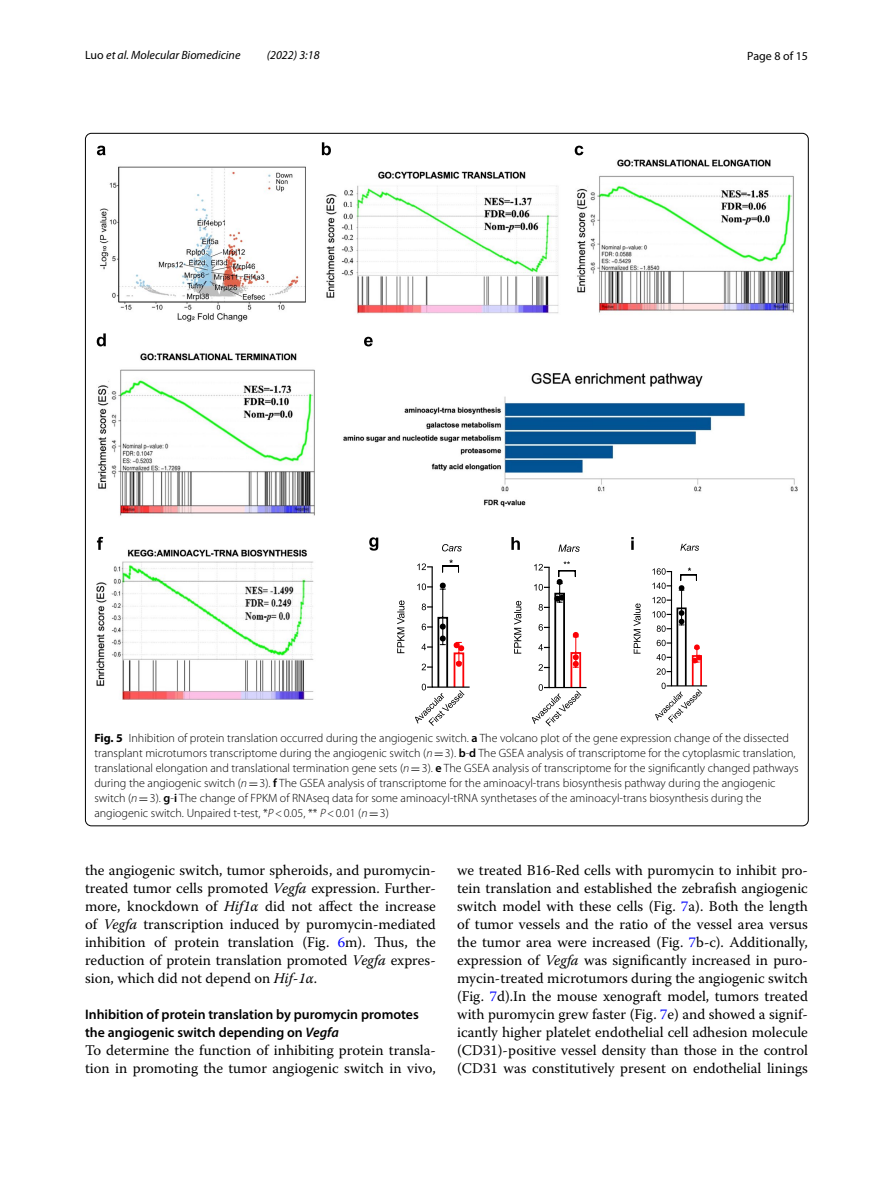
<style>
.page{position:relative;width:893px;height:1187px;background:#fff}
.page>*{position:absolute;margin:0;border:0;box-sizing:border-box;transform-origin:0 0}
.t1{font:14.7px/18px "Warnock Pro";color:#000;text-align:justify}
.t2{font:600 13.8px/18px "Myriad Pro";color:#000}
.t3{font:300 12px/15px "Myriad Pro";color:#000}
.t4{font:italic 12px "Myriad Pro";color:#000}
.t5{font:12px "Myriad Pro";color:#000}
.s1{font-style:normal}
.s2{font-weight:700}
.s3{font-weight:600}
.s4{font-style:italic}
.s5{font-family:"MTSY";font-weight:400}
.s6{color:#00f}
</style>
<div class="page">
<img style="left:97px;top:160px;width:700px;height:539px">
<svg style="left:97px;top:146px;width:9px;height:9px"></svg>
<svg style="left:369px;top:537px;width:9px;height:13px"></svg>
<svg style="left:511px;top:537px;width:9px;height:13px"></svg>
<svg style="left:631px;top:537px;width:3px;height:13px"></svg>
<div style="left:438px;top:617px;width:9px;height:70px;background:#fff"></div>
<div style="left:437px;top:617px;width:11px;height:70px;border:2px solid #000"></div>
<div style="left:454px;top:653px;width:9px;height:34px;background:#fff"></div>
<div style="left:454px;top:652px;width:10px;height:35px;border:2px solid #fb0106"></div>
<hr style="left:432px;top:686px;width:38px;height:1px;background:#000">
<hr style="left:432px;top:567px;width:1px;height:120px;background:#000">
<svg style="left:422px;top:663px;width:10px;height:7px"></svg>
<svg style="left:421px;top:643px;width:11px;height:7px"></svg>
<svg style="left:422px;top:623px;width:10px;height:7px"></svg>
<svg style="left:422px;top:603px;width:10px;height:7px"></svg>
<svg style="left:417px;top:583px;width:15px;height:7px"></svg>
<svg style="left:417px;top:563px;width:15px;height:7px"></svg>
<svg style="left:439px;top:582px;width:7px;height:63px"></svg>
<svg style="left:453px;top:642px;width:11px;height:25px"></svg>
<svg style="left:397px;top:600px;width:7px;height:53px"></svg>
<svg style="left:415px;top:683px;width:49px;height:43px"></svg>
<svg style="left:442px;top:544px;width:20px;height:7px"></svg>
<svg style="left:442px;top:559px;width:17px;height:13px"></svg>
<div style="left:555px;top:593px;width:9px;height:94px;background:#fff"></div>
<div style="left:554px;top:592px;width:11px;height:96px;border:2px solid #000"></div>
<div style="left:571px;top:653px;width:9px;height:34px;background:#fff"></div>
<div style="left:570px;top:652px;width:11px;height:36px;border:2px solid #fb0106"></div>
<hr style="left:549px;top:687px;width:37px;height:1px;background:#000">
<hr style="left:548px;top:567px;width:2px;height:120px;background:#000">
<svg style="left:538px;top:664px;width:11px;height:6px"></svg>
<svg style="left:538px;top:644px;width:11px;height:6px"></svg>
<svg style="left:539px;top:624px;width:10px;height:6px"></svg>
<svg style="left:572px;top:631px;width:7px;height:37px"></svg>
<svg style="left:514px;top:601px;width:7px;height:52px"></svg>
<svg style="left:532px;top:684px;width:49px;height:42px"></svg>
<svg style="left:558px;top:544px;width:22px;height:8px"></svg>
<svg style="left:534px;top:561px;width:42px;height:49px"></svg>
<svg style="left:322px;top:142px;width:9px;height:13px"></svg>
<svg style="left:575px;top:146px;width:8px;height:9px"></svg>
<svg style="left:97px;top:333px;width:9px;height:13px"></svg>
<svg style="left:364px;top:337px;width:9px;height:9px"></svg>
<svg style="left:97px;top:537px;width:6px;height:13px"></svg>
<div style="left:677px;top:608px;width:9px;height:77px;background:#fff"></div>
<div style="left:676px;top:607px;width:11px;height:79px;border:2px solid #000"></div>
<div style="left:693px;top:656px;width:8px;height:29px;background:#fff"></div>
<div style="left:692px;top:655px;width:10px;height:31px;border:2px solid #fb0106"></div>
<hr style="left:671px;top:685px;width:36px;height:1px;background:#000">
<hr style="left:671px;top:571px;width:1px;height:114px;background:#000">
<svg style="left:657px;top:668px;width:14px;height:6px"></svg>
<svg style="left:656px;top:654px;width:15px;height:6px"></svg>
<svg style="left:657px;top:639px;width:14px;height:7px"></svg>
<svg style="left:657px;top:625px;width:14px;height:6px"></svg>
<svg style="left:652px;top:611px;width:19px;height:6px"></svg>
<svg style="left:652px;top:597px;width:19px;height:6px"></svg>
<svg style="left:652px;top:582px;width:19px;height:7px"></svg>
<svg style="left:652px;top:568px;width:19px;height:6px"></svg>
<svg style="left:692px;top:644px;width:10px;height:19px"></svg>
<svg style="left:634px;top:603px;width:7px;height:50px"></svg>
<svg style="left:655px;top:682px;width:47px;height:40px"></svg>
<svg style="left:680px;top:544px;width:19px;height:6px"></svg>
<svg style="left:678px;top:567px;width:19px;height:58px"></svg>
<p class="t4" style="left:85px;top:48px;width:157px"><span class="s1">Luo</span> et al. Molecular Biomedicine</p>
<p class="t4" style="left:267px;top:48px;width:54px">(2022) 3:18</p>
<p class="t5" style="left:747px;top:48px;width:62px">Page 8 of 15</p>
<p class="t3" style="left:94px;top:730px;width:706px"><span class="s2">Fig. 5</span> Inhibition of protein translation occurred during the angiogenic switch. <span class="s3">a</span> The volcano plot of the gene expression change of the dissected transplant microtumors transcriptome during the angiogenic switch (<span class="s4">n</span><span class="s5">=</span>3). <span class="s3">b</span>-<span class="s3">d</span> The GSEA analysis of transcriptome for the cytoplasmic translation, translational elongation and translational termination gene sets (<span class="s4">n</span><span class="s5">=</span>3). <span class="s3">e</span> The GSEA analysis of transcriptome for the significantly changed pathways during the angiogenic switch (<span class="s4">n</span><span class="s5">=</span>3). <span class="s3">f</span> The GSEA analysis of transcriptome for the aminoacyl-trans biosynthesis pathway during the angiogenic switch (<span class="s4">n</span><span class="s5">=</span>3). <span class="s3">g</span>-<span class="s3">i</span> The change of FPKM of RNAseq data for some aminoacyl-tRNA synthetases of the aminoacyl-trans biosynthesis during the angiogenic switch. Unpaired t-test, *<span class="s4">P</span>&lt;0.05, ** <span class="s4">P</span>&lt;0.01 (<span class="s4">n</span><span class="s5">=</span>3)</p>
<p class="t1" style="left:85px;top:860px;width:352px">the angiogenic switch, tumor spheroids, and puromycin&shy;treated tumor cells promoted <span class="s4">Vegfa</span> expression. Further&shy;more, knockdown of <span class="s4">Hif1α</span> did not affect the increase of <span class="s4">Vegfa</span> transcription induced by puromycin-mediated inhibition of protein translation (Fig. <span class="s6">6</span>m). Thus, the reduction of protein translation promoted <span class="s4">Vegfa</span> expres&shy;sion, which did not depend on <span class="s4">Hif-1α</span>.</p>
<p class="t2" style="left:85px;top:1004px;width:335px">Inhibition of protein translation by puromycin promotes the angiogenic switch depending on <span class="s4">Vegfa</span></p>
<p class="t1" style="left:85px;top:1040px;width:352px">To determine the function of inhibiting protein transla&shy;tion in promoting the tumor angiogenic switch in vivo,</p>
<p class="t1" style="left:457px;top:860px;width:352px">we treated B16-Red cells with puromycin to inhibit pro&shy;tein translation and established the zebrafish angiogenic switch model with these cells (Fig. <span class="s6">7</span>a). Both the length of tumor vessels and the ratio of the vessel area versus the tumor area were increased (Fig. <span class="s6">7</span>b-c). Additionally, expression of <span class="s4">Vegfa</span> was significantly increased in puro&shy;mycin-treated microtumors during the angiogenic switch (Fig. <span class="s6">7</span>d).In the mouse xenograft model, tumors treated with puromycin grew faster (Fig. <span class="s6">7</span>e) and showed a signif&shy;icantly higher platelet endothelial cell adhesion molecule (CD31)-positive vessel density than those in the control (CD31 was constitutively present on endothelial linings</p>
</div>
